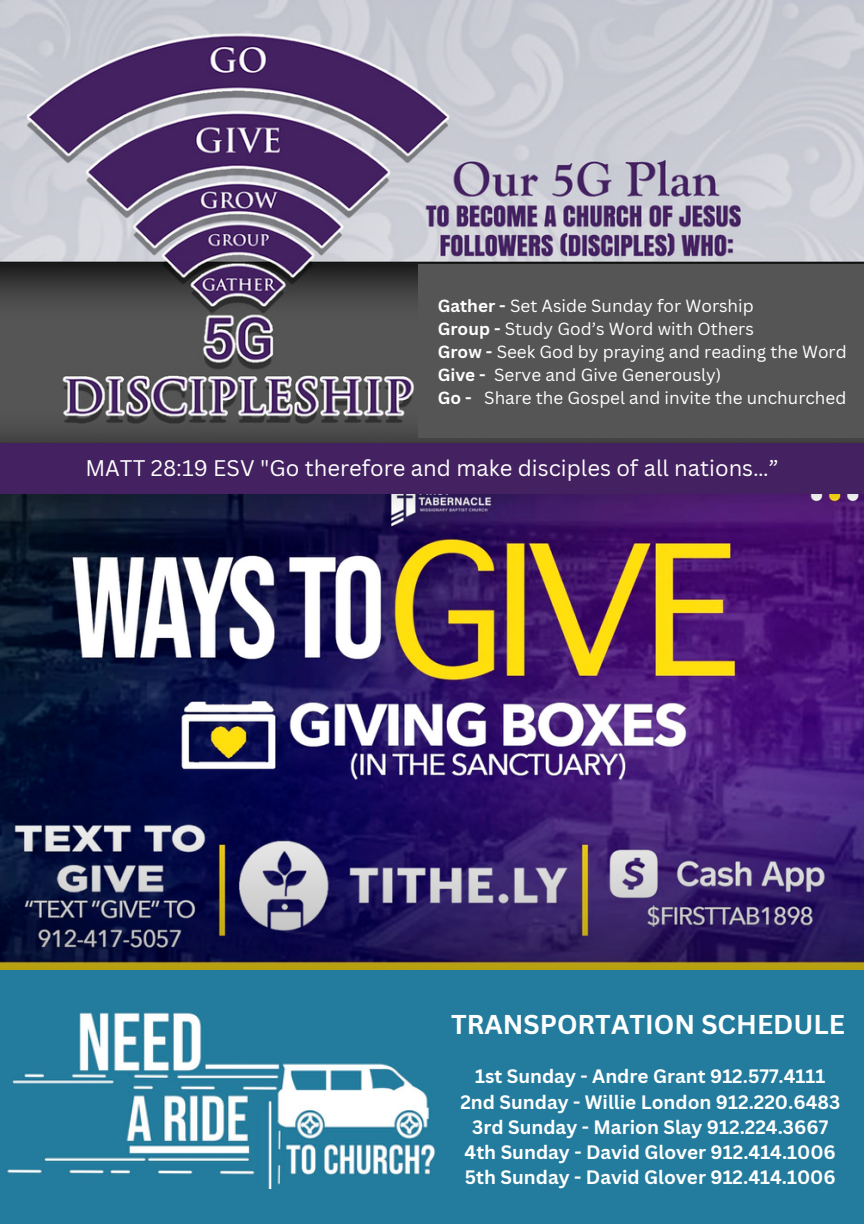
<style>
.page{position:relative;width:864px;height:1224px;background:#fff}
.page>*{position:absolute;margin:0;border:0;box-sizing:border-box;transform-origin:0 0}
.t1{font:700 26.4px "Canva Sans";color:#fff}
.t2{font:22px "Canva Sans";color:#fff}
.t3{font:700 19px/25.2px "Canva Sans";color:#fff;text-align:center}
.t4{font:17.2px/22.8px "Canva Sans";color:#fff}
.s1{font-weight:700}
</style>
<div class="page">
<img style="left:0;top:0;width:864px;height:443px">
<img style="left:0;top:494px;width:864px;height:476px">
<div style="left:0;top:443px;width:864px;height:51px;background:#442161"></div>
<div style="left:0;top:970px;width:864px;height:254px;background:#237c9d"></div>
<img style="left:6px;top:1012px;width:430px;height:176px">
<div style="left:418px;top:264px;width:446px;height:173px;background:#555"></div>
<p class="t4" style="left:438px;top:294px;width:318px"><span class="s1">Gather -</span> Set Aside Sunday for Worship</p>
<p class="t4" style="left:438px;top:317px;width:318px"><span class="s1">Group -</span> Study God’s Word with Others</p>
<h1 class="t4" style="left:438px;top:340px;width:410px"><span class="s1">Grow -</span> Seek God by praying and reading the Word</h1>
<h3 class="t4" style="left:438px;top:363px;width:410px"><span class="s1">Give -</span> Serve and Give Generously)<br><span class="s1">Go -</span> Share the Gospel and invite the unchurched</h3>
<p class="t2" style="left:85px;top:453px;width:695px">MATT 28:19 ESV "Go therefore and make disciples of all nations…”</p>
<p class="t1" style="left:451px;top:1006px;width:396px">TRANSPORTATION SCHEDULE</p>
<p class="t3" style="left:460px;top:1063px;width:381px">1st Sunday - Andre Grant 912.577.4111<br>2nd Sunday - Willie London 912.220.6483<br>3rd Sunday - Marion Slay 912.224.3667</p>
<h2 class="t3" style="left:465px;top:1139px;width:373px;text-align:left">4th Sunday - David Glover 912.414.1006<br>5th Sunday - David Glover 912.414.1006</h2>
</div>
